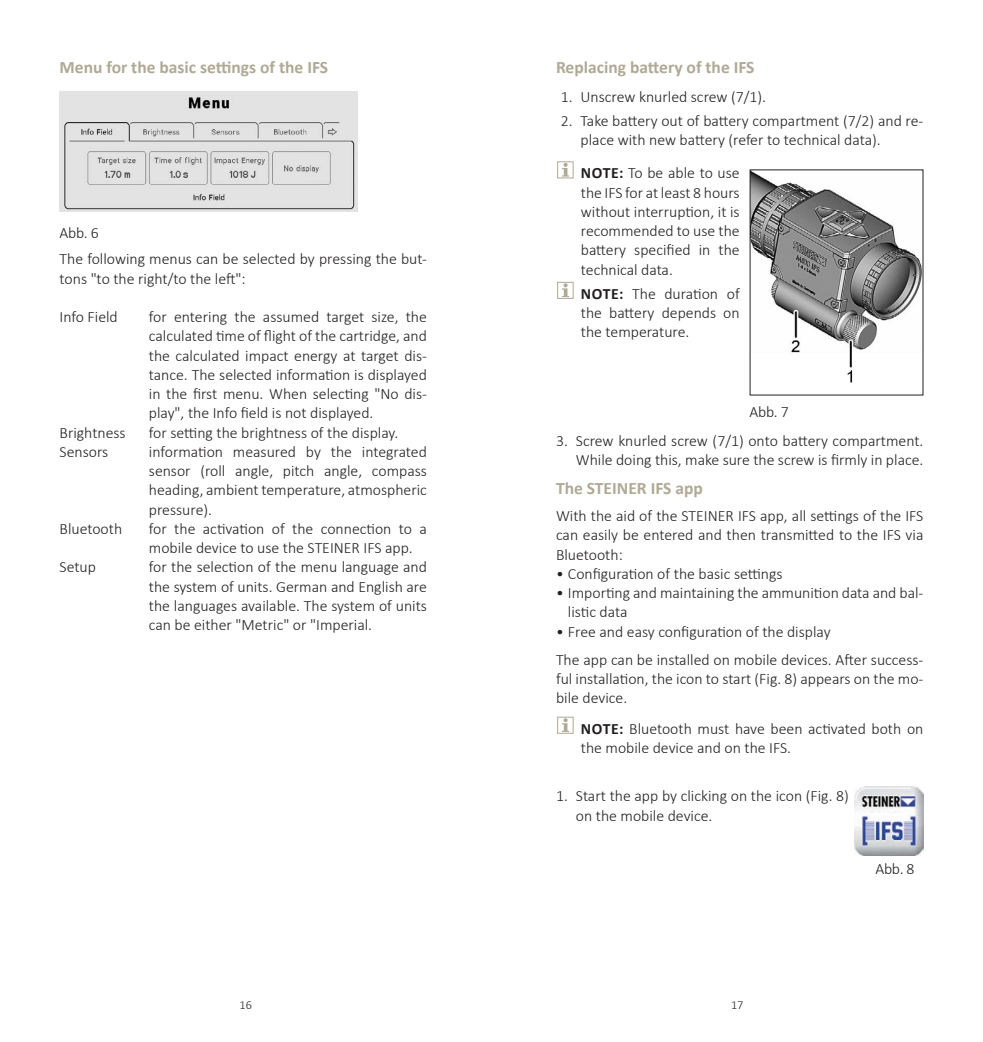
<style>
.page{position:relative;width:983px;height:1042px;background:#fff}
.page>*{position:absolute;margin:0;border:0;box-sizing:border-box;transform-origin:0 0}
.t1{font:700 17.5px "Calibri";color:#afa995}
.t2{font:300 15.75px/19.2px "Calibri";color:#231f20}
.t3{font:300 12.25px "Calibri";color:#231f20}
.s1{font-weight:700}
</style>
<div class="page">
<svg style="left:562px;top:163px;width:7px;height:13px"></svg>
<div style="left:557px;top:161px;width:16px;height:17px;border:1px solid #afa995"></div>
<svg style="left:562px;top:284px;width:7px;height:13px"></svg>
<div style="left:557px;top:282px;width:16px;height:17px;border:1px solid #afa995"></div>
<svg style="left:562px;top:719px;width:7px;height:12px"></svg>
<div style="left:557px;top:717px;width:16px;height:16px;border:1px solid #afa995"></div>
<img style="left:751px;top:171px;width:170px;height:212px">
<img style="left:854px;top:786px;width:69px;height:69px">
<img style="left:60px;top:92px;width:297px;height:119px">
<p class="t1" style="left:60px;top:56px;width:270px">Menu for the basic settings of the IFS</p>
<p class="t2" style="left:60px;top:218px;width:369px;line-height:26.8px">Abb. 6<br>The following menus can be selected by pressing the but-</p>
<p class="t2" style="left:60px;top:268px;width:187px">tons "to the right/to the left":</p>
<p class="t2" style="left:60px;top:306px;width:60px">Info Field</p>
<p class="t2" style="left:149px;top:306px;width:279px;text-align:justify">for entering the assumed target size, the calculated time of flight of the cartridge, and the calculated impact energy at target dis&shy;tance. The selected information is displayed in the first menu. When selecting "No dis&shy;play", the Info field is not displayed.</p>
<p class="t2" style="left:60px;top:422px;width:68px">Brightness</p>
<p class="t2" style="left:149px;top:422px;width:251px">for setting the brightness of the display.</p>
<p class="t2" style="left:60px;top:441px;width:50px">Sensors</p>
<p class="t2" style="left:149px;top:441px;width:279px;text-align:justify">information measured by the integrated sensor (roll angle, pitch angle, compass heading, ambient temperature, atmospheric pressure).</p>
<p class="t2" style="left:60px;top:518px;width:64px">Bluetooth</p>
<p class="t2" style="left:149px;top:518px;width:279px">for the activation of the connection to a mobile device to use the STEINER IFS app.</p>
<p class="t2" style="left:60px;top:557px;width:38px">Setup</p>
<p class="t2" style="left:149px;top:557px;width:279px;text-align:justify">for the selection of the menu language and the system of units. German and English are the languages available. The system of units can be either "Metric" or "Imperial.</p>
<p class="t1" style="left:556px;top:56px;width:200px">Replacing battery of the IFS</p>
<p class="t2" style="left:560px;top:86px;width:207px">1. Unscrew knurled screw (7/1).</p>
<p class="t2" style="left:580px;top:110px;width:344px;text-indent:-20px">2. Take battery out of battery compartment (7/2) and re&shy;place with new battery (refer to technical data).</p>
<p class="t2" style="left:580px;top:163px;width:160px;text-align:justify"><span class="s1">NOTE:</span> To be able to use the IFS for at least 8 hours without interruption, it is recommended to use the battery specified in the technical data.</p>
<p class="t2" style="left:580px;top:283px;width:160px;text-align:justify"><span class="s1">NOTE:</span> The duration of the battery depends on the temperature.</p>
<p class="t2" style="left:749px;top:401px;width:41px">Abb. 7</p>
<p class="t2" style="left:556px;top:430px;width:369px;text-align:right">3. Screw knurled screw (7/1) onto battery compartment.<br>While doing this, make sure the screw is firmly in place.</p>
<p class="t1" style="left:556px;top:477px;width:148px">The STEINER IFS app</p>
<p class="t2" style="left:556px;top:505px;width:369px;text-align:justify">With the aid of the STEINER IFS app, all settings of the IFS can easily be entered and then transmitted to the IFS via Bluetooth:</p>
<p class="t2" style="left:556px;top:563px;width:228px">• Configuration of the basic settings</p>
<p class="t2" style="left:567px;top:582px;width:357px;text-indent:-12px">• Importing and maintaining the ammunition data and bal&shy;listic data</p>
<p class="t2" style="left:556px;top:616px;width:369px;line-height:28px">• Free and easy configuration of the display<br>The app can be installed on mobile devices. After success-</p>
<p class="t2" style="left:556px;top:668px;width:369px">ful installation, the icon to start (Fig. 8) appears on the mo&shy;bile device.</p>
<p class="t2" style="left:580px;top:718px;width:344px"><span class="s1">NOTE:</span> Bluetooth must have been activated both on the mobile device and on the IFS.</p>
<p class="t2" style="left:575px;top:786px;width:274px;text-indent:-20px">1. Start the app by clicking on the icon (Fig. 8) on the mobile device.</p>
<p class="t2" style="left:875px;top:858px;width:41px">Abb. 8</p>
<p class="t3" style="left:239px;top:997px;width:14px">16</p>
<p class="t3" style="left:730px;top:997px;width:14px">17</p>
</div>
